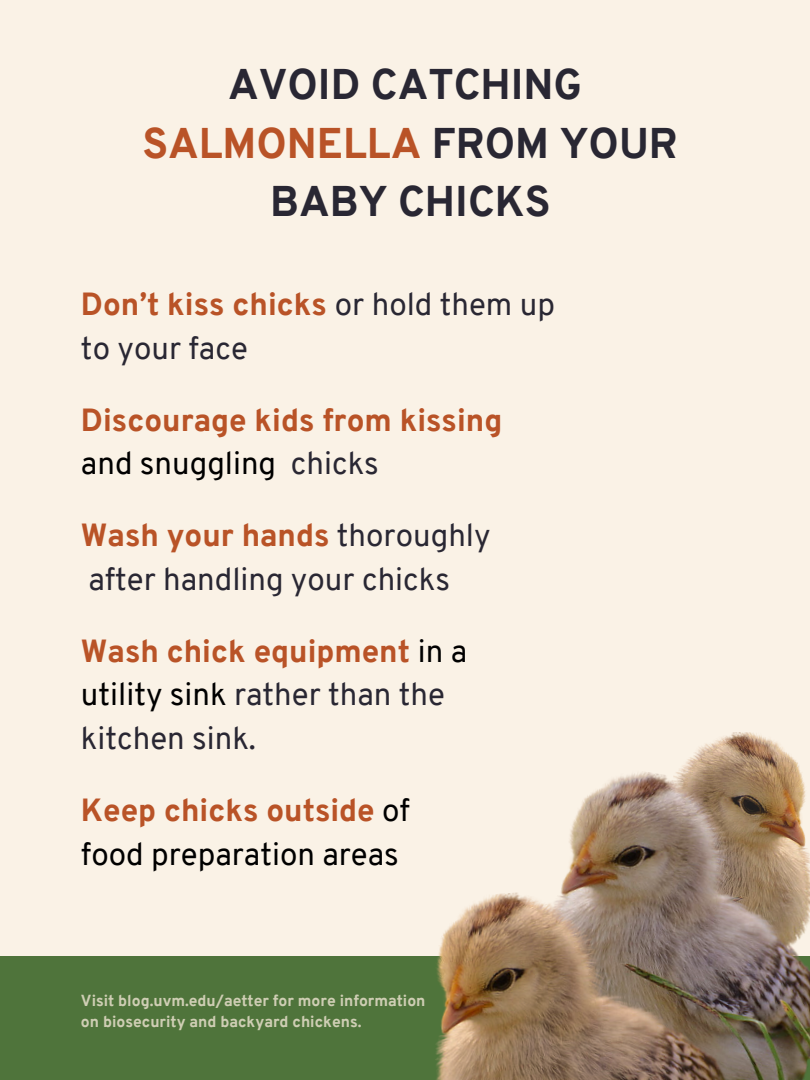
<style>
.page{position:relative;width:810px;height:1080px;background:#faf2e6}
.page>*{position:absolute;margin:0;border:0;box-sizing:border-box;transform-origin:0 0}
.t1{font:800 41.88px/58.6px "Overpass";color:#292733;text-align:center}
.t2{font:31.25px/43.6px "Overpass";color:#292733}
.t3{font:800 31.25px/43.6px "Overpass";color:#b95327}
.t4{font:31.25px/43.6px "Overpass";color:#000}
.t5{font:800 15.62px/21.6px "Overpass";color:#cfceb4}
.s1{color:#b95327}
.s2{font-weight:400;color:#292733}
.s3{font-weight:400;color:#000}
.s4{font-weight:800;color:#b95327}
.s5{color:#000}
</style>
<div class="page">
<div style="left:0;top:957px;width:810px;height:123px;background:#4f743b"></div>
<img style="left:569px;top:741px;width:241px;height:128px">
<img style="left:297px;top:869px;width:513px;height:211px">
<p class="t1" style="left:142px;top:60px;width:537px">AVOID CATCHING<br><span class="s1">SALMONELLA</span> FROM YOUR<br>BABY CHICKS</p>
<p class="t3" style="left:81px;top:285px;width:475px">Don’t kiss chicks <span class="s2">or hold them up</span></p>
<p class="t2" style="left:81px;top:329px;width:168px">to your face</p>
<p class="t3" style="left:81px;top:401px;width:423px">Discourage kids from kissing <span class="s3">and snuggling</span> <span class="s2">chicks</span></p>
<p class="t2" style="left:81px;top:517px;width:411px"><span class="s4">Wash your hands</span> thoroughly after handling your chicks</p>
<p class="t2" style="left:81px;top:632px;width:388px"><span class="s4">Wash chick equipment</span> <span class="s5">in a utility sink</span> rather than the kitchen sink.</p>
<p class="t4" style="left:81px;top:791px;width:330px"><span class="s4">Keep chicks outside</span> of food preparation areas</p>
<p class="t5" style="left:81px;top:991px;width:346px">Visit blog.uvm.edu/aetter for more information on biosecurity and backyard chickens.</p>
</div>
